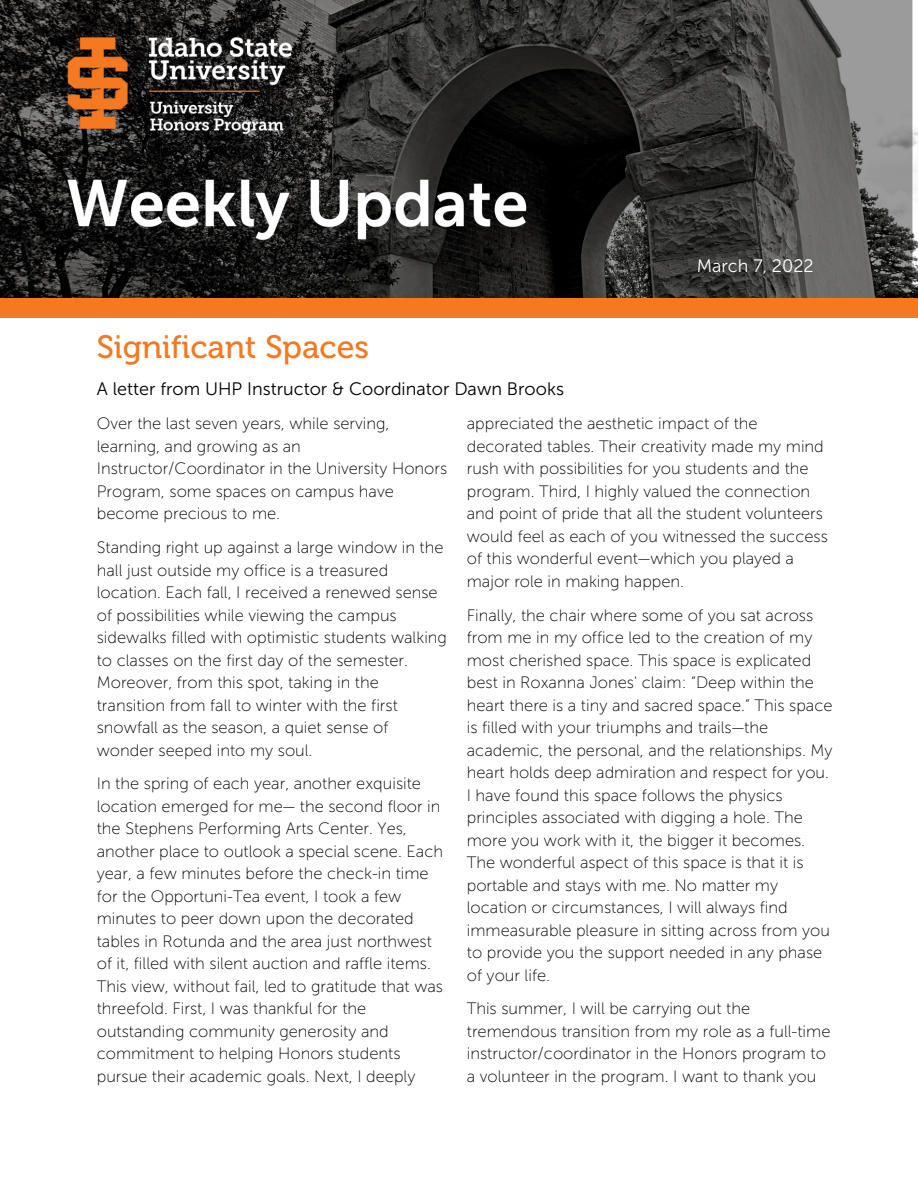
<style>
.page{position:relative;width:918px;height:1188px;background:#fff}
.page>*{position:absolute;margin:0;border:0;box-sizing:border-box;transform-origin:0 0}
.t1{font:32.25px "Museo 500";color:#f47920}
.t2{font:18px "Museo Sans 300";color:#000}
.t3{font:18px "Museo Sans 300";color:#fff}
.t4{font:16.5px/22.5px "Museo Sans 100";color:#000}
</style>
<div class="page">
<img style="left:0;top:0;width:918px;height:298px">
<div style="left:0;top:298px;width:918px;height:19px;background:#f47920"></div>
<p class="t3" style="left:697px;top:255px;width:118px">March 7, 2022</p>
<p class="t1" style="left:97px;top:328px;width:274px">Significant Spaces</p>
<p class="t2" style="left:97px;top:378px;width:469px">A letter from UHP Instructor &amp; Coordinator Dawn Brooks</p>
<p class="t4" style="left:97px;top:412px;width:352px">Over the last seven years, while serving, learning, and growing as an Instructor/Coordinator in the University Honors Program, some spaces on campus have become precious to me.</p>
<p class="t4" style="left:97px;top:536px;width:352px">Standing right up against a large window in the hall just outside my office is a treasured location. Each fall, I received a renewed sense of possibilities while viewing the campus sidewalks filled with optimistic students walking to classes on the first day of the semester.<br>Moreover, from this spot, taking in the transition from fall to winter with the first snowfall as the season, a quiet sense of wonder seeped into my soul.</p>
<p class="t4" style="left:97px;top:772px;width:348px">In the spring of each year, another exquisite location emerged for me— the second floor in the Stephens Performing Arts Center. Yes, another place to outlook a special scene. Each year, a few minutes before the check-in time for the Opportuni-Tea event, I took a few minutes to peer down upon the decorated tables in Rotunda and the area just northwest of it, filled with silent auction and raffle items.<br>This view, without fail, led to gratitude that was threefold. First, I was thankful for the outstanding community generosity and commitment to helping Honors students pursue their academic goals. Next, I deeply</p>
<p class="t4" style="left:467px;top:412px;width:363px">appreciated the aesthetic impact of the decorated tables. Their creativity made my mind rush with possibilities for you students and the program. Third, I highly valued the connection and point of pride that all the student volunteers would feel as each of you witnessed the success of this wonderful event—which you played a major role in making happen.</p>
<p class="t4" style="left:467px;top:604px;width:367px">Finally, the chair where some of you sat across from me in my office led to the creation of my most cherished space. This space is explicated best in Roxanna Jones' claim: “Deep within the heart there is a tiny and sacred space.” This space is filled with your triumphs and trails—the academic, the personal, and the relationships. My heart holds deep admiration and respect for you.<br>I have found this space follows the physics principles associated with digging a hole. The more you work with it, the bigger it becomes.<br>The wonderful aspect of this space is that it is portable and stays with me. No matter my location or circumstances, I will always find immeasurable pleasure in sitting across from you to provide you the support needed in any phase of your life.</p>
<p class="t4" style="left:467px;top:997px;width:365px">This summer, I will be carrying out the tremendous transition from my role as a full-time instructor/coordinator in the Honors program to a volunteer in the program. I want to thank you</p>
</div>
